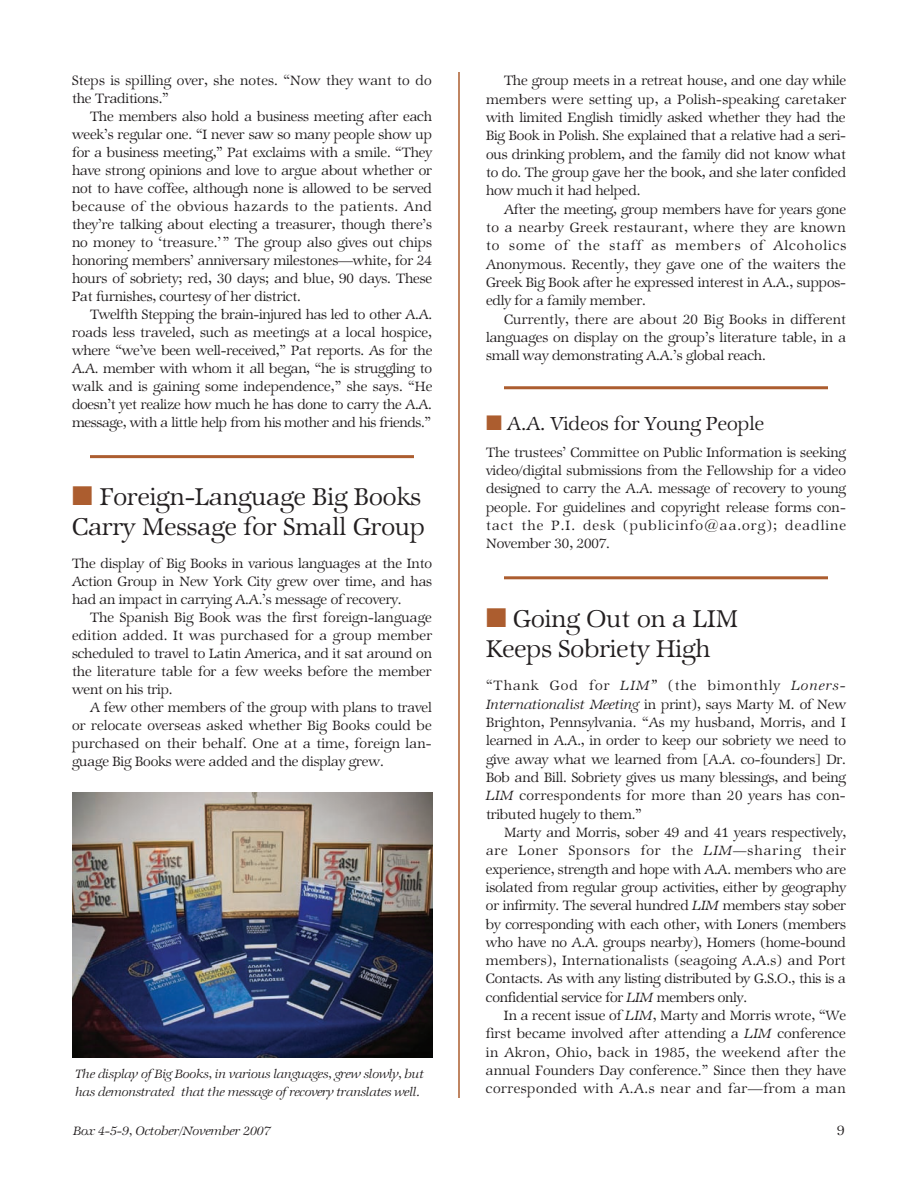
<style>
.page{position:relative;width:918px;height:1188px;background:#fff}
.page>*{position:absolute;margin:0;border:0;box-sizing:border-box;transform-origin:0 0}
.t1{font:27px/30px "Zapf Internatl IT Cby BT Light";color:#231f20}
.t2{font:21px "Zapf Internatl IT Cby BT Light";color:#231f20}
.t3{font:15px/18.3px "Zapf Internatl IT Cby BT Light";letter-spacing:-.01em;color:#231f20;text-align:justify}
.t4{font:15px/18px "Zapf Internatl IT Cby BT Light";letter-spacing:.01em;color:#231f20}
.t5{font:13.5px/18px "Zapf Internatl IT Cby BT Light Ital";letter-spacing:-.01em;color:#231f20}
.s1{color:#ac5d2f}
.s2{font-family:"Zapf Internatl IT Cby BT Light Ital"}
</style>
<div class="page">
<hr style="left:90px;top:455px;width:324px;height:3px;background:#ac5d2f">
<hr style="left:504px;top:386px;width:324px;height:3px;background:#ac5d2f">
<hr style="left:504px;top:576px;width:324px;height:3px;background:#ac5d2f">
<hr style="left:458px;top:72px;width:2px;height:1026px;background:#ac5d2f">
<img style="left:73px;top:793px;width:360px;height:264px">
<p class="t4" style="left:72px;top:74px;width:361px">Steps is spilling over, she notes. “Now they want to do the Traditions.”</p>
<p class="t3" style="left:72px;top:110px;width:362px;text-indent:18px">The members also hold a business meeting after each week’s regular one. “I never saw so many people show up for a business meeting,” Pat exclaims with a smile. “They have strong opinions and love to argue about whether or not to have coffee, although none is allowed to be served because of the obvious hazards to the patients. And they’re talking about electing a treasurer, though there’s no money to ‘treasure.’” The group also gives out chips honoring members’ anniversary milestones—white, for 24 hours of sobriety; red, 30 days; and blue, 90 days. These Pat furnishes, courtesy of her district.</p>
<p class="t3" style="left:72px;top:308px;width:362px;text-indent:18px">Twelfth Stepping the brain-injured has led to other A.A. roads less traveled, such as meetings at a local hospice, where “we’ve been well-received,” Pat reports. As for the A.A. member with whom it all began, “he is struggling to walk and is gaining some independence,” she says. “He doesn’t yet realize how much he has done to carry the A.A. message, with a little help from his mother and his friends.”</p>
<h1 class="t1" style="left:72px;top:485px;width:355px"><span class="s1">■</span> Foreign-Language Big Books<br>Carry Message for Small Group</h1>
<p class="t3" style="left:72px;top:557px;width:362px">The display of Big Books in various languages at the Into Action Group in New York City grew over time, and has had an impact in carrying A.A.’s message of recovery.</p>
<p class="t3" style="left:72px;top:611px;width:362px;text-indent:18px">The Spanish Big Book was the first foreign-language edition added. It was purchased for a group member scheduled to travel to Latin America, and it sat around on the literature table for a few weeks before the member went on his trip.</p>
<p class="t3" style="left:72px;top:701px;width:362px;text-indent:18px">A few other members of the group with plans to travel or relocate overseas asked whether Big Books could be purchased on their behalf. One at a time, foreign lan&shy;guage Big Books were added and the display grew.</p>
<p class="t5" style="left:75px;top:1066px;width:350px">The display of Big Books, in various languages, grew slowly, but has demonstrated that the message of recovery translates well.</p>
<p class="t3" style="left:486px;top:73px;width:362px;text-indent:18px">The group meets in a retreat house, and one day while members were setting up, a Polish-speaking caretaker with limited English timidly asked whether they had the Big Book in Polish. She explained that a relative had a seri&shy;ous drinking problem, and the family did not know what to do. The group gave her the book, and she later confided how much it had helped.</p>
<p class="t3" style="left:486px;top:202px;width:362px;text-indent:18px">After the meeting, group members have for years gone to a nearby Greek restaurant, where they are known to some of the staff as members of Alcoholics Anonymous. Recently, they gave one of the waiters the Greek Big Book after he expressed interest in A.A., suppos&shy;edly for a family member.</p>
<p class="t3" style="left:486px;top:311px;width:362px;text-indent:18px">Currently, there are about 20 Big Books in different languages on display on the group’s literature table, in a small way demonstrating A.A.’s global reach.</p>
<h2 class="t2" style="left:486px;top:415px;width:280px"><span class="s1">■</span> A.A. Videos for Young People</h2>
<p class="t3" style="left:486px;top:445px;width:362px">The trustees’ Committee on Public Information is seeking video/digital submissions from the Fellowship for a video designed to carry the A.A. message of recovery to young people. For guidelines and copyright release forms con&shy;tact the P.I. desk (publicinfo@aa.org); deadline November 30, 2007.</p>
<h1 class="t1" style="left:486px;top:606px;width:254px"><span class="s1">■</span> Going Out on a LIM<br>Keeps Sobriety High</h1>
<p class="t3" style="left:486px;top:678px;width:362px">“Thank God for <span class="s2">LIM”</span> (the bimonthly <span class="s2">Loners-Internationalist Meeting</span> in print), says Marty M. of New Brighton, Pennsylvania. “As my husband, Morris, and I learned in A.A., in order to keep our sobriety we need to give away what we learned from [A.A. co-founders] Dr.<br>Bob and Bill. Sobriety gives us many blessings, and being <span class="s2">LIM</span> correspondents for more than 20 years has con&shy;tributed hugely to them.”</p>
<p class="t3" style="left:486px;top:825px;width:362px;text-indent:18px">Marty and Morris, sober 49 and 41 years respectively, are Loner Sponsors for the <span class="s2">LIM</span>—sharing their experience, strength and hope with A.A. members who are isolated from regular group activities, either by geography or infirmity. The several hundred <span class="s2">LIM</span> members stay sober by corresponding with each other, with Loners (members who have no A.A. groups nearby), Homers (home-bound members), Internationalists (seagoing A.A.s) and Port Contacts. As with any listing distributed by G.S.O., this is a confidential service for <span class="s2">LIM</span> members only.</p>
<p class="t3" style="left:486px;top:1008px;width:362px;text-indent:18px">In a recent issue of <span class="s2">LIM</span>, Marty and Morris wrote, “We first became involved after attending a <span class="s2">LIM</span> conference in Akron, Ohio, back in 1985, the weekend after the annual Founders Day conference.” Since then they have corresponded with A.A.s near and far—from a man</p>
<p class="t5" style="left:74px;top:1123px;width:199px">Box 4-5-9, October/November 2007</p>
<p class="t3" style="left:837px;top:1123px;width:9px">9</p>
</div>
